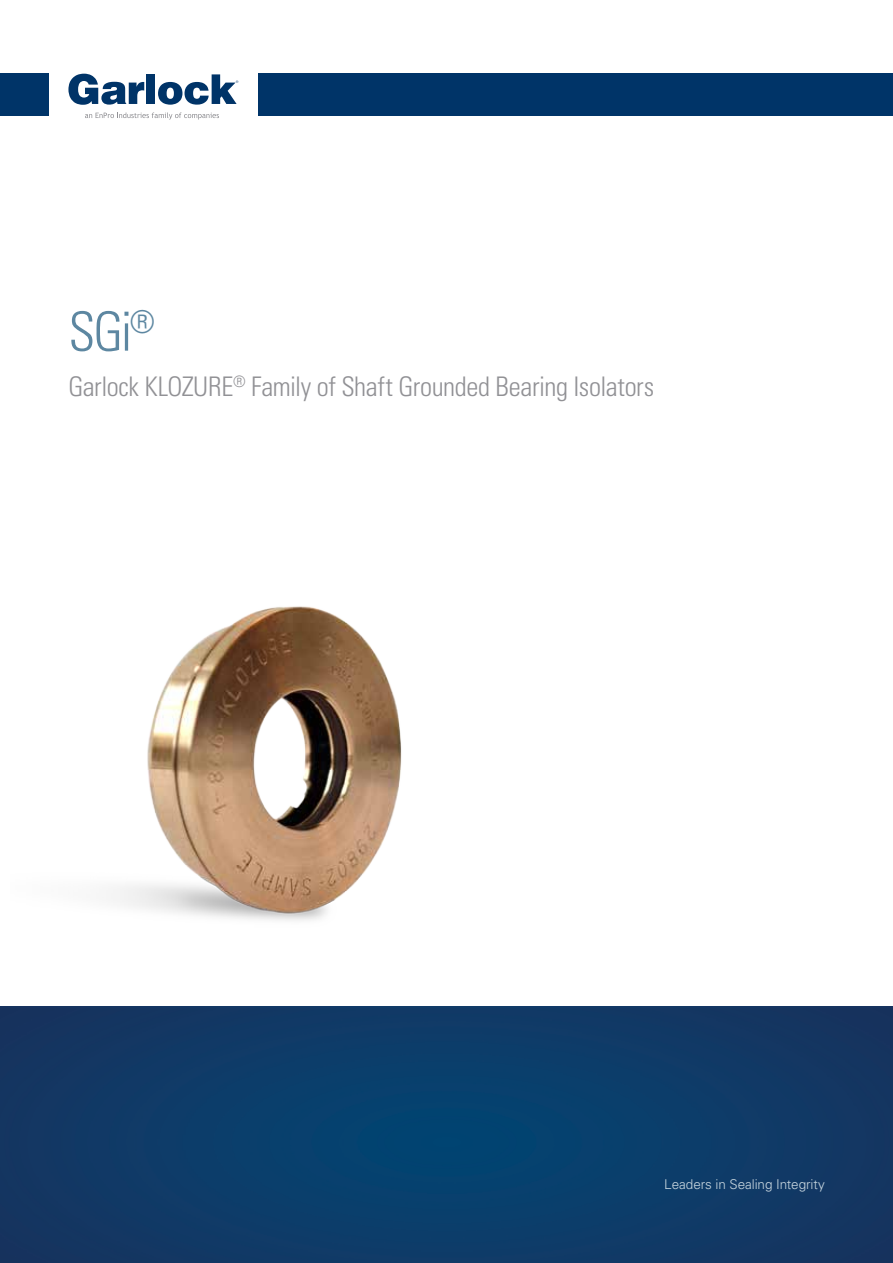
<style>
.page{position:relative;width:893px;height:1263px;background:#fff}
.page>*{position:absolute;margin:0;border:0;box-sizing:border-box;transform-origin:0 0}
.t1{font:300 condensed 54px "Univers";color:#5d87a1}
.t2{font:300 condensed 27px "Univers";letter-spacing:-.015em;color:#919195}
.t3{font:300 13.5px "Univers";letter-spacing:-.005em;color:#c6d5de}
</style>
<div class="page">
<img style="left:111px;top:606px;width:291px;height:315px">
<img style="left:0;top:1006px;width:893px;height:257px">
<svg style="left:85px;top:112px;width:134px;height:8px"></svg>
<svg style="left:68px;top:74px;width:76px;height:31px"></svg>
<div style="left:147px;top:74px;width:8px;height:30px;background:#003468"></div>
<svg style="left:158px;top:74px;width:80px;height:31px"></svg>
<div style="left:0;top:74px;width:48px;height:42px;background:#003468"></div>
<div style="left:259px;top:74px;width:634px;height:42px;background:#003468"></div>
<h1 class="t1" style="left:68px;top:299px;width:88px">SGi<sup>®</sup></h1>
<p class="t2" style="left:68px;top:370px;width:587px">Garlock KLOZURE<sup>®</sup> Family of Shaft Grounded Bearing Isolators</p>
<p class="t3" style="left:664px;top:1176px;width:162px">Leaders in Sealing Integrity</p>
</div>
